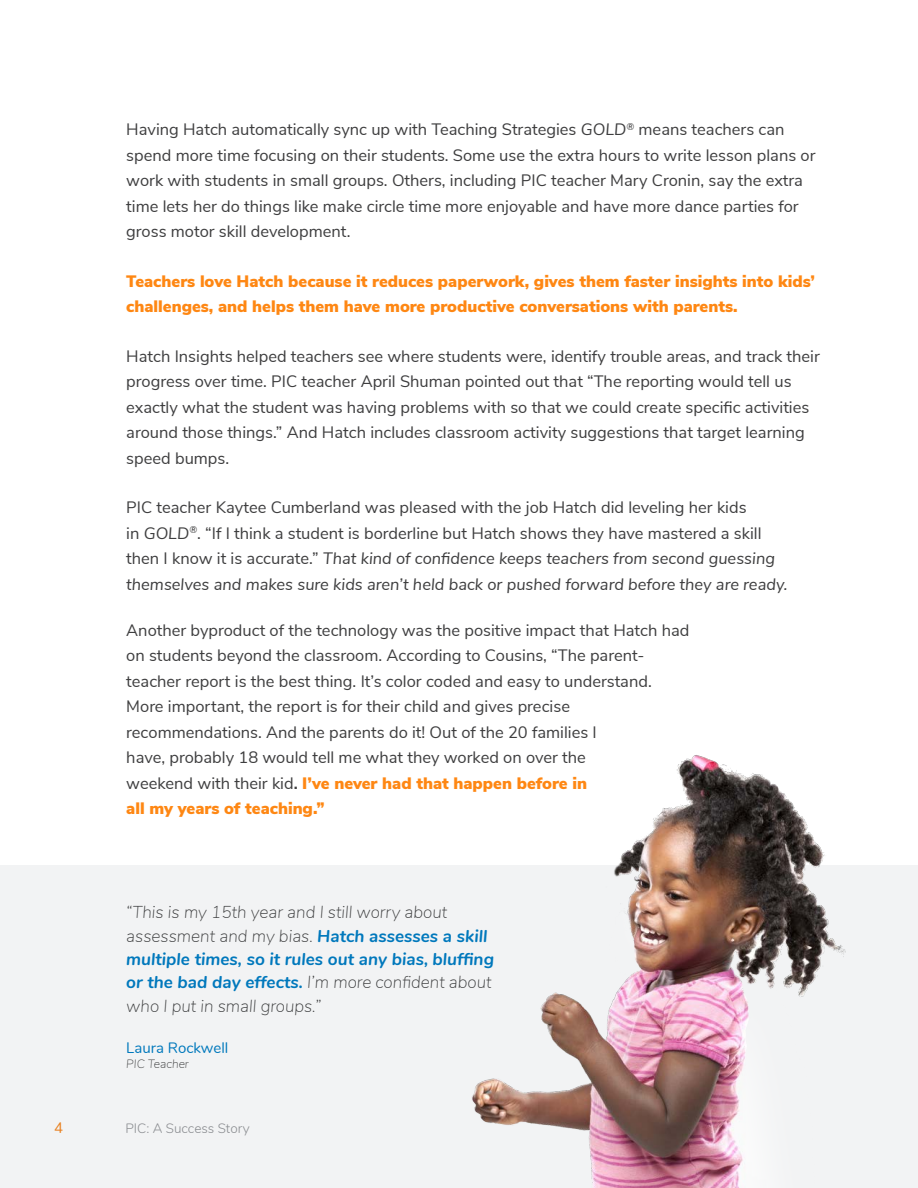
<style>
.page{position:relative;width:918px;height:1188px;background:#fff}
.page>*{position:absolute;margin:0;border:0;box-sizing:border-box;transform-origin:0 0}
.t1{font:italic 200 17.25px/23.2px "Nunito";color:#3e3e3f}
.t2{font:16.5px/25.5px "Nunito Sans";color:#3e3e3f}
.t3{font:900 16.5px/25.5px "Nunito Sans";color:#fe8713}
.t4{font:15px "Nunito";color:#007ec5}
.t5{font:15px "Nunito";color:#f58721}
.t6{font:300 13.5px "Nunito";color:#939598}
.t7{font:italic 200 12px "Nunito";color:#3e3e3f}
.s1{font-style:italic}
.s2{font-weight:700}
.s3{font-weight:900;color:#fe8713}
.s4{font-weight:700;color:#007ec5}
</style>
<div class="page">
<div style="left:0;top:866px;width:918px;height:322px;background:#f2f3f4"></div>
<img style="left:452px;top:755px;width:407px;height:433px">
<p class="t2" style="left:126px;top:116px;width:691px">Having Hatch automatically sync up with Teaching Strategies <span class="s1">GOLD</span><sup>®</sup> means teachers can spend more time focusing on their students. Some use the extra hours to write lesson plans or work with students in small groups. Others, including PIC teacher Mary Cronin, say the extra time lets her do things like make circle time more enjoyable and have more dance parties for gross motor skill development.</p>
<p class="t3" style="left:126px;top:268px;width:690px">Teachers love Hatch because it reduces paperwork, gives them faster insights into kids’ challenges, and helps them have more productive conversations with parents.</p>
<p class="t2" style="left:126px;top:342px;width:695px">Hatch Insights helped teachers see where students were, identify trouble areas, and track their progress over time. PIC teacher April Shuman pointed out that “The reporting would tell us exactly what the student was having problems with so that we could create specific activities around those things.” And Hatch includes classroom activity suggestions that target learning speed bumps.</p>
<p class="t2" style="left:126px;top:494px;width:663px">PIC teacher Kaytee Cumberland was pleased with the job Hatch did leveling her kids<br>in <span class="s1">GOLD</span><sup>®</sup>. “If I think a student is borderline but Hatch shows they have mastered a skill then I know it is accurate.” <span class="s1">That kind of confidence keeps teachers from second guessing themselves and makes sure kids aren’t held back or pushed forward before they are ready.</span></p>
<p class="t2" style="left:126px;top:616px;width:565px">Another byproduct of the technology was the positive impact that Hatch had on students beyond the classroom. According to Cousins, “The parent&shy;teacher report is the best thing. It’s color coded and easy to understand.<br>More important, the report is for their child and gives precise recommendations. And the parents do it! Out of the 20 families I<br>have, probably 18 would tell me what they worked on over the<br>weekend with their kid<span class="s2">.</span> <span class="s3">I’ve never had that happen before in<br>all my years of teaching.”</span></p>
<p class="t1" style="left:126px;top:900px;width:369px">“This is my 15th year and I still worry about assessment and my bias. <span class="s4">Hatch assesses a skill multiple times, so it rules out any bias, bluffing or the bad day effects.</span> I’m more confident about who I put in small groups.”</p>
<p class="t4" style="left:126px;top:1037px;width:104px">Laura Rockwell</p>
<p class="t7" style="left:126px;top:1055px;width:64px">PIC Teacher</p>
<p class="t5" style="left:54px;top:1117px;width:10px">4</p>
<p class="t6" style="left:125px;top:1118px;width:126px">PIC: A Success Story</p>
</div>
